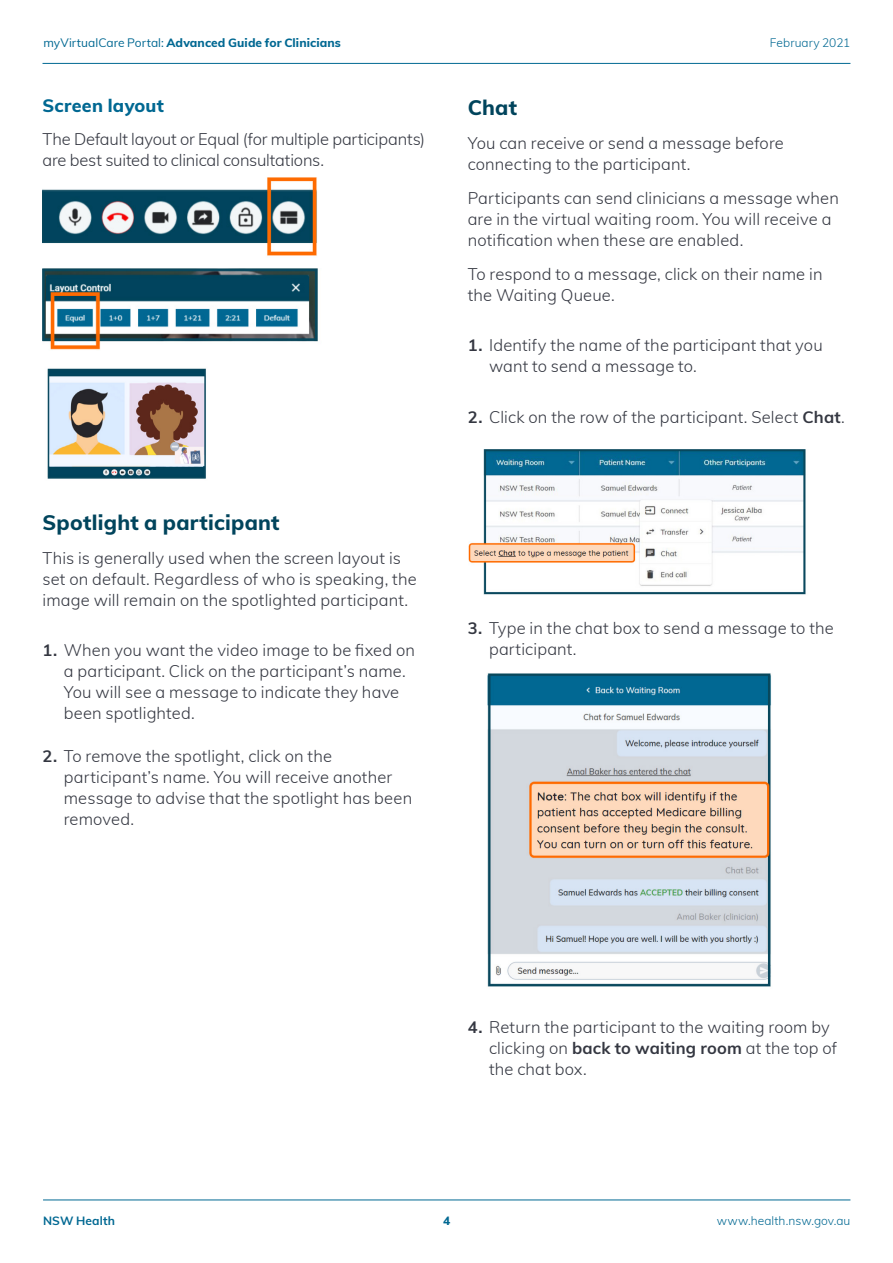
<style>
.page{position:relative;width:893px;height:1263px;background:#fff}
.page>*{position:absolute;margin:0;border:0;box-sizing:border-box;transform-origin:0 0}
.t1{font:800 21px "Muli";letter-spacing:.01em;color:#00445c}
.t2{font:800 18px "Muli";letter-spacing:.015em;color:#006892}
.t3{font:300 16.5px/21px "Muli";letter-spacing:.01em;color:#343741}
.t4{font:300 16.5px/21px "Muli";letter-spacing:-.01em;color:#343741}
.t5{font:800 12px "Muli";letter-spacing:.01em;color:#006892}
.t6{font:300 12px "Muli";letter-spacing:.005em;color:#006892}
.t7{font:700 12px "Muli";letter-spacing:.01em;color:#006892}
.s1{font-weight:400}
.s2{font-weight:700}
</style>
<div class="page">
<hr style="left:43px;top:63px;width:807px;height:1px;background:#006892">
<img style="left:43px;top:177px;width:274px;height:79px">
<img style="left:43px;top:268px;width:275px;height:82px">
<img style="left:47px;top:368px;width:159px;height:111px">
<img style="left:468px;top:449px;width:338px;height:146px">
<img style="left:487px;top:673px;width:284px;height:314px">
<hr style="left:43px;top:1199px;width:807px;height:1px;background:#006892">
<p class="t5" style="left:43px;top:34px;width:299px"><span class="s1">myVirtualCare Portal:</span> Advanced Guide for Clinicians</p>
<p class="t6" style="left:770px;top:34px;width:82px">February 2021</p>
<p class="t2" style="left:43px;top:93px;width:123px">Screen layout</p>
<p class="t4" style="left:43px;top:128px;width:384px">The Default layout or Equal (for multiple participants) are best suited to clinical consultations.</p>
<p class="t1" style="left:43px;top:507px;width:239px">Spotlight a participant</p>
<p class="t3" style="left:43px;top:546px;width:376px">This is generally used when the screen layout is set on default. Regardless of who is speaking, the image will remain on the spotlighted participant.</p>
<p class="t3" style="left:64px;top:639px;width:353px;text-indent:-21px"><span class="s2">1.</span> When you want the video image to be fixed on a participant. Click on the participant’s name.<br>You will see a message to indicate they have been spotlighted.</p>
<p class="t3" style="left:64px;top:744px;width:350px;text-indent:-21px"><span class="s2">2.</span> To remove the spotlight, click on the participant’s name. You will receive another message to advise that the spotlight has been removed.</p>
<p class="t1" style="left:468px;top:92px;width:51px">Chat</p>
<p class="t3" style="left:468px;top:132px;width:318px">You can receive or send a message before connecting to the participant.</p>
<p class="t3" style="left:468px;top:187px;width:373px">Participants can send clinicians a message when are in the virtual waiting room. You will receive a notification when these are enabled.</p>
<p class="t3" style="left:468px;top:262px;width:356px">To respond to a message, click on their name in the Waiting Queue.</p>
<p class="t3" style="left:489px;top:334px;width:335px;text-indent:-21px"><span class="s2">1.</span> Identify the name of the participant that you want to send a message to.</p>
<p class="t3" style="left:468px;top:406px;width:379px"><span class="s2">2.</span> Click on the row of the participant. Select <span class="s2">Chat</span>.</p>
<p class="t3" style="left:489px;top:616px;width:346px;text-indent:-21px"><span class="s2">3.</span> Type in the chat box to send a message to the participant.</p>
<p class="t3" style="left:489px;top:1016px;width:350px;text-indent:-21px"><span class="s2">4.</span> Return the participant to the waiting room by clicking on <span class="s2">back to waiting room</span> at the top of the chat box.</p>
<p class="t7" style="left:43px;top:1211px;width:73px">NSW Health</p>
<p class="t5" style="left:443px;top:1211px;width:9px">4</p>
<p class="t6" style="left:717px;top:1211px;width:135px">www.health.nsw.gov.au</p>
</div>
